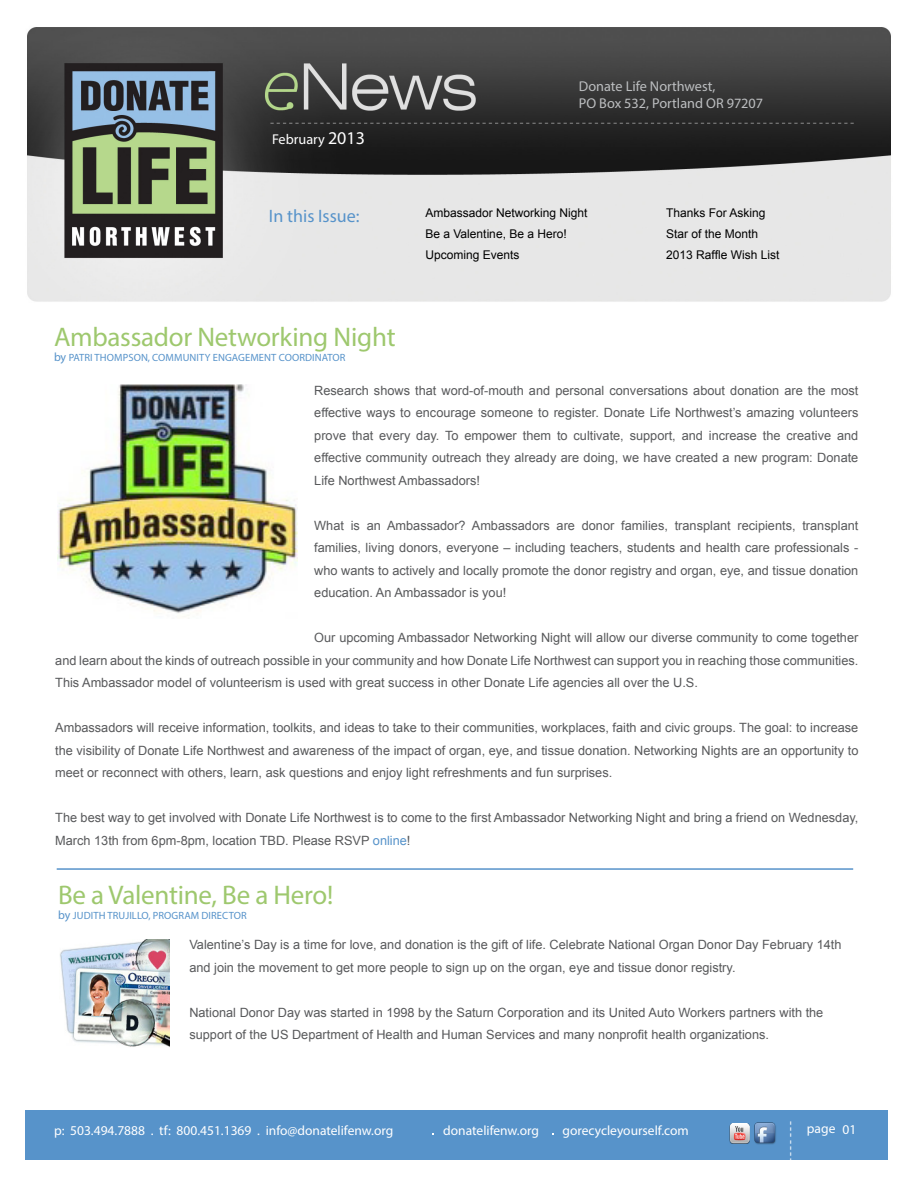
<style>
.page{position:relative;width:918px;height:1188px;background:#fff}
.page>*{position:absolute;margin:0;border:0;box-sizing:border-box;transform-origin:0 0}
.t1{font:27px "Myriad Pro";letter-spacing:-.01em;color:#9ec86e}
.t2{font:18px "Myriad Pro";color:#5793ca}
.t3{font:14.25px/17.1px "Myriad Pro";color:#bcbec0}
.t4{font:14.25px "Myriad Pro";color:#fff}
.t5{font:13.5px "Myriad Pro";color:#fff}
.t6{font:12.75px/22.5px "Arial";color:#58595b;text-align:justify}
.t7{font:12px/21px "Arial";color:#000}
.t8{font:10.5px "Myriad Pro";letter-spacing:.01em;color:#5793ca}
.s1{font-size:18px}
.s2{font-size:12px}
.s3{color:#5793ca}
</style>
<div class="page">
<img style="left:27px;top:27px;width:864px;height:275px">
<div style="left:26px;top:1110px;width:862px;height:49px;background:#5793ca"></div>
<img style="left:754px;top:1122px;width:22px;height:23px">
<img style="left:729px;top:1123px;width:20px;height:20px">
<img style="left:57px;top:384px;width:240px;height:233px">
<hr style="left:57px;top:868px;width:796px;height:2px;background:#5793ca">
<img style="left:60px;top:940px;width:109px;height:107px">
<p class="t4" style="left:272px;top:131px;width:94px">February <span class="s1">2013</span></p>
<p class="t3" style="left:579px;top:78px;width:186px">Donate Life Northwest,<br>PO Box 532, Portland OR 97207</p>
<h2 class="t2" style="left:269px;top:205px;width:92px">In this Issue:</h2>
<p class="t7" style="left:426px;top:203px;width:164px">Ambassador Networking Night<br>Be a Valentine, Be a Hero!<br>Upcoming Events</p>
<p class="t7" style="left:666px;top:203px;width:115px">Thanks For Asking<br>Star of the Month<br>2013 Raffle Wish List</p>
<h1 class="t1" style="left:54px;top:321px;width:343px">Ambassador Networking Night</h1>
<p class="t8" style="left:54px;top:351px;width:238px"><span class="s2">by</span> patri thompson, community engagement coordina</p>
<p class="t8" style="left:328px;top:351px;width:13px">tor</p>
<p class="t6" style="left:314px;top:379px;width:546px">Research shows that word-of-mouth and personal conversations about donation are the most effective ways to encourage someone to register. Donate Life Northwest’s amazing volunteers prove that every day. To empower them to cultivate, support, and increase the creative and effective community outreach they already are doing, we have created a new program: Donate Life Northwest Ambassadors!</p>
<p class="t6" style="left:314px;top:514px;width:546px">What is an Ambassador? Ambassadors are donor families, transplant recipients, transplant families, living donors, everyone – including teachers, students and health care professionals - who wants to actively and locally promote the donor registry and organ, eye, and tissue donation education. An Ambassador is you!</p>
<p class="t6" style="left:55px;top:627px;width:805px;text-indent:259px">Our upcoming Ambassador Networking Night will allow our diverse community to come together and learn about the kinds of outreach possible in your community and how Donate Life Northwest can support you in reaching those communities.<br>This Ambassador model of volunteerism is used with great success in other Donate Life agencies all over the U.S.</p>
<p class="t6" style="left:55px;top:717px;width:805px">Ambassadors will receive information, toolkits, and ideas to take to their communities, workplaces, faith and civic groups. The goal: to increase the visibility of Donate Life Northwest and awareness of the impact of organ, eye, and tissue donation. Networking Nights are an opportunity to meet or reconnect with others, learn, ask questions and enjoy light refreshments and fun surprises.</p>
<p class="t6" style="left:55px;top:807px;width:805px">The best way to get involved with Donate Life Northwest is to come to the first Ambassador Networking Night and bring a friend on Wednesday,<br>March 13th from 6pm-8pm, location TBD. Please RSVP <span class="s3">online</span>!</p>
<h1 class="t1" style="left:58px;top:878px;width:277px">Be a Valentine, Be a Hero!</h1>
<p class="t8" style="left:58px;top:909px;width:77px"><span class="s2">by</span> judith trujillo</p>
<p class="t8" style="left:149px;top:909px;width:93px">, program director</p>
<p class="t6" style="left:189px;top:934px;width:654px">Valentine’s Day is a time for love, and donation is the gift of life. Celebrate National Organ Donor Day February 14th and join the movement to get more people to sign up on the organ, eye and tissue donor registry.</p>
<p class="t6" style="left:189px;top:1001px;width:636px">National Donor Day was started in 1998 by the Saturn Corporation and its United Auto Workers partners with the support of the US Department of Health and Human Services and many nonprofit health organizations.</p>
<p class="t5" style="left:800px;top:1121px;width:61px;rotate:90deg">----------</p>
<p class="t5" style="left:54px;top:1122px;width:341px">p: 503.494.7888 . tf: 800.451.1369 . info@donatelifenw.org</p>
<p class="t5" style="left:443px;top:1122px;width:97px">donatelifenw.org</p>
<p class="t5" style="left:807px;top:1121px;width:30px">page</p>
<p class="t5" style="left:563px;top:1122px;width:128px">gorecycleyourself.com</p>
<p class="t5" style="left:843px;top:1121px;width:15px">01</p>
</div>
